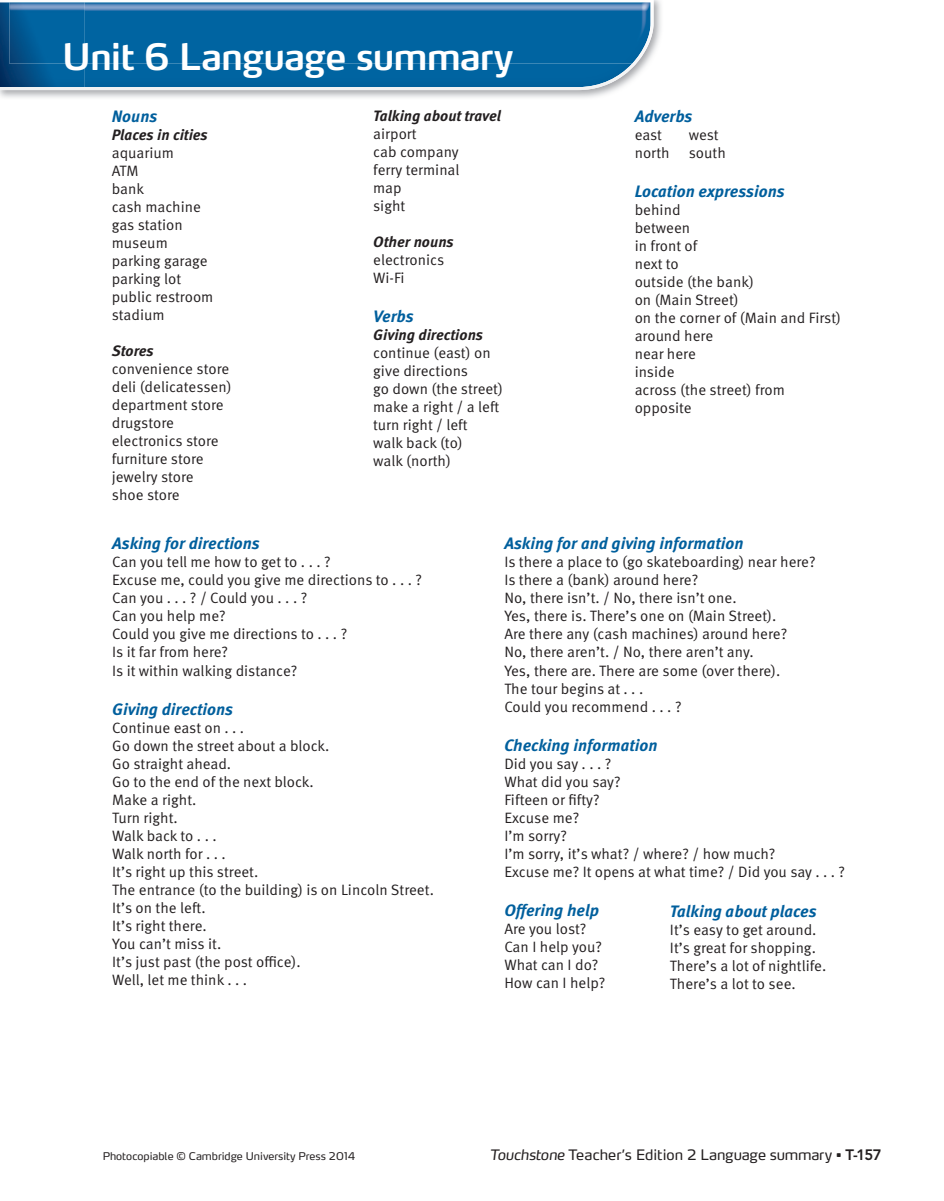
<style>
.page{position:relative;width:944px;height:1201px;background:#fff}
.page>*{position:absolute;margin:0;border:0;box-sizing:border-box;transform-origin:0 0}
.t1{font:600 36px "Max OT";letter-spacing:-.03em;color:#fff}
.t2{font:italic 700 16.5px "Meta OT";color:#005f9d}
.t3{font:15px/18px "Meta OT";color:#231f20}
.t4{font:italic 700 15px "Meta OT";color:#231f20}
.t5{font:14.25px "Max OT";letter-spacing:-.005em;color:#231f20}
.t6{font:10.5px "Max OT";color:#231f20}
.s1{font-style:italic}
.s2{font-weight:600}
.s3{font-family:"Avenir LT Std";font-weight:800;font-size:15px}
</style>
<div class="page">
<img style="left:0;top:2px;width:636px;height:88px">
<img style="left:9px;top:2px;width:644px;height:62px">
<h1 class="t1" style="left:62px;top:34px;width:453px">Unit 6 Language summary</h1>
<p class="t2" style="left:112px;top:106px;width:47px">Nouns</p>
<p class="t4" style="left:112px;top:125px;width:97px">Places in cities</p>
<p class="t3" style="left:112px;top:144px;width:103px">aquarium<br>ATM<br>bank<br>cash machine gas station museum parking garage parking lot public restroom stadium</p>
<p class="t4" style="left:112px;top:341px;width:44px">Stores</p>
<p class="t3" style="left:112px;top:360px;width:121px">convenience store deli (delicatessen) department store drugstore electronics store furniture store jewelry store<br>shoe store</p>
<p class="t4" style="left:373px;top:106px;width:129px">Talking about travel</p>
<p class="t3" style="left:373px;top:125px;width:88px">airport<br>cab company ferry terminal map<br>sight</p>
<p class="t4" style="left:373px;top:232px;width:82px">Other nouns</p>
<p class="t3" style="left:373px;top:251px;width:72px">electronics<br>Wi-Fi</p>
<p class="t2" style="left:373px;top:306px;width:42px">Verbs</p>
<p class="t4" style="left:373px;top:325px;width:111px">Giving directions</p>
<p class="t3" style="left:373px;top:344px;width:131px">continue (east) on give directions<br>go down (the street) make a right / a left turn right / left<br>walk back (to)<br>walk (north)</p>
<p class="t2" style="left:634px;top:106px;width:59px">Adverbs</p>
<p class="t3" style="left:634px;top:126px;width:29px">east</p>
<p class="t3" style="left:688px;top:126px;width:32px">west</p>
<p class="t3" style="left:634px;top:144px;width:36px">north</p>
<p class="t3" style="left:688px;top:144px;width:39px">south</p>
<p class="t2" style="left:634px;top:181px;width:151px">Location expressions</p>
<p class="t3" style="left:634px;top:201px;width:208px">behind<br>between<br>in front of<br>next to<br>outside (the bank)<br>on (Main Street)<br>on the corner of (Main and First) around here<br>near here<br>inside<br>across (the street) from opposite</p>
<p class="t2" style="left:112px;top:533px;width:149px">Asking for directions</p>
<p class="t3" style="left:112px;top:553px;width:311px">Can you tell me how to get to . . . ?<br>Excuse me, could you give me directions to . . . ?<br>Can you . . . ? / Could you . . . ?<br>Can you help me?<br>Could you give me directions to . . . ?<br>Is it far from here?<br>Is it within walking distance?</p>
<p class="t2" style="left:112px;top:698px;width:122px">Giving directions</p>
<p class="t3" style="left:112px;top:718px;width:323px">Continue east on . . .<br>Go down the street about a block.<br>Go straight ahead.<br>Go to the end of the next block.<br>Make a right.<br>Turn right.<br>Walk back to . . .<br>Walk north for . . .<br>It’s right up this street.<br>The entrance (to the building) is on Lincoln Street.<br>It’s on the left.<br>It’s right there.<br>You can’t miss it.<br>It’s just past (the post office).<br>Well, let me think . . .</p>
<p class="t2" style="left:504px;top:533px;width:241px">Asking for and giving information</p>
<p class="t3" style="left:504px;top:553px;width:313px">Is there a place to (go skateboarding) near here?<br>Is there a (bank) around here?<br>No, there isn’t. / No, there isn’t one.<br>Yes, there is. There’s one on (Main Street).<br>Are there any (cash machines) around here?<br>No, there aren’t. / No, there aren’t any.<br>Yes, there are. There are some (over there).<br>The tour begins at . . .<br>Could you recommend . . . ?</p>
<p class="t2" style="left:504px;top:734px;width:155px">Checking information</p>
<p class="t3" style="left:504px;top:754px;width:342px">Did you say . . . ?<br>What did you say?<br>Fifteen or fifty?<br>Excuse me?<br>I’m sorry?<br>I’m sorry, it’s what? / where? / how much?<br>Excuse me? It opens at what time? / Did you say . . . ?</p>
<p class="t2" style="left:504px;top:900px;width:96px">Offering help</p>
<p class="t3" style="left:504px;top:920px;width:103px">Are you lost?<br>Can I help you?<br>What can I do?<br>How can I help?</p>
<p class="t2" style="left:670px;top:900px;width:148px">Talking about places</p>
<p class="t3" style="left:670px;top:920px;width:158px">It’s easy to get around.<br>It’s great for shopping.<br>There’s a lot of nightlife.<br>There’s a lot to see.</p>
<p class="t6" style="left:103px;top:1148px;width:254px">Photocopiable © Cambridge University Press 2014</p>
<p class="t5" style="left:490px;top:1145px;width:393px"><span class="s1">Touchstone</span> Teacher’s Edition 2 Language summary <span class="s2">•</span> <span class="s3">T-157</span></p>
</div>
